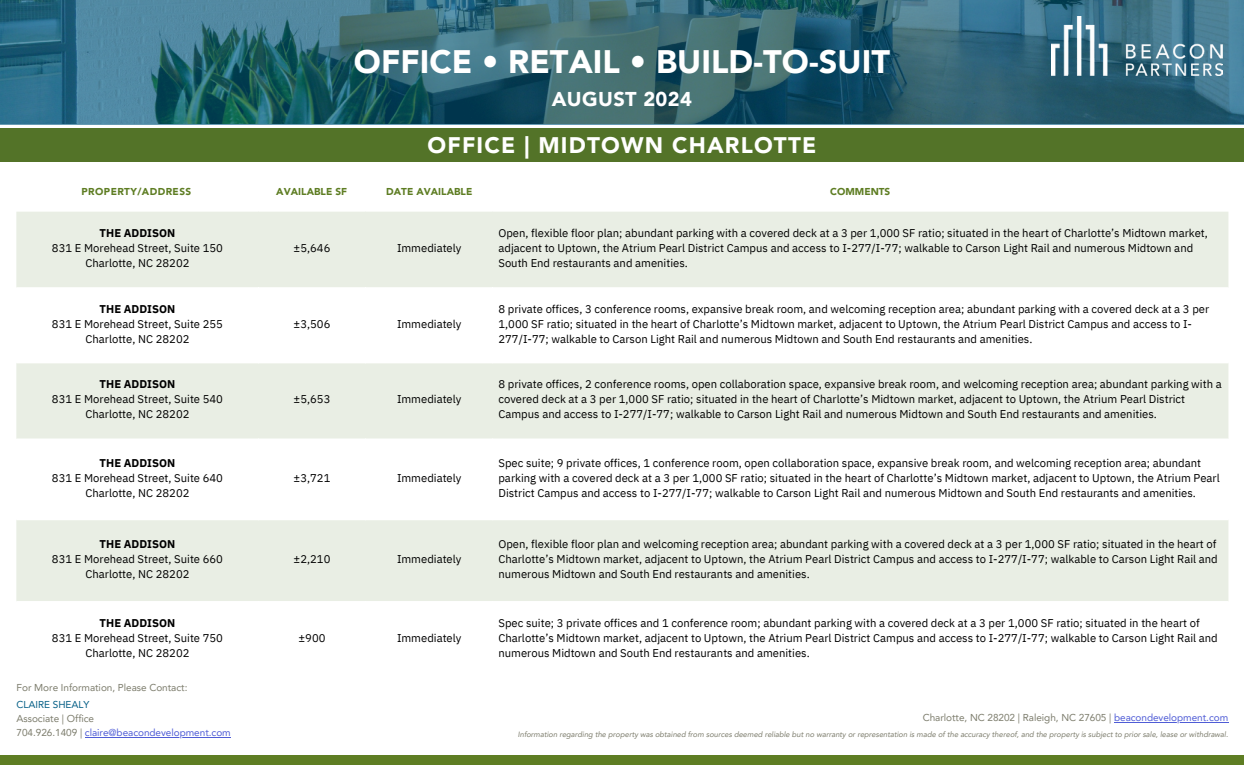
<style>
.page{position:relative;width:1244px;height:765px;background:#fff}
.page>*{position:absolute;margin:0;border:0;box-sizing:border-box;transform-origin:0 0}
.t1{font:900 32.5px "Avenir LT Pro";letter-spacing:.005em;color:#fff}
.t2{font:900 22.5px "Avenir LT Pro";letter-spacing:.055em;color:#fff}
.t3{font:900 20px "Avenir LT Pro";letter-spacing:.02em;color:#fff}
.t4{font:11.25px/15px "IBM Plex Sans";color:#000}
.t5{font:700 11.25px "IBM Plex Sans";color:#000}
.t6{font:10px/14px "Avenir LT Pro";letter-spacing:-.005em;color:#7d7d6d}
.t7{font:900 10px "Avenir LT Pro";letter-spacing:.005em;color:#5e7d23}
.t8{font:900 10px "Avenir LT Pro";letter-spacing:.04em;color:#5e7d23}
.t9{font:italic 7.62px "Avenir LT Pro";letter-spacing:-.005em;color:#7d7d6d}
.s1{color:#055f86}
.s2{color:#4f5cd6}
</style>
<div class="page">
<div style="left:0;top:755px;width:1243px;height:10px;background:#5e7d23"></div>
<svg style="left:0;top:0;width:1243px;height:124px;background:#316777"></svg>
<div style="left:0;top:129px;width:1243px;height:33px;background:#537328"></div>
<img style="left:1051px;top:17px;width:171px;height:59px">
<div style="left:17px;top:212px;width:1211px;height:75px;background:#e9eee4"></div>
<svg style="left:17px;top:363px;width:1211px;height:238px;fill:#e9eee4"></svg>
<hr style="left:85px;top:737px;width:146px;height:1px;background:#4f5cd6">
<hr style="left:1113px;top:722px;width:114px;height:1px;background:#4f5cd6">
<h4 class="t1" style="left:354px;top:49px;width:537px">OFFICE • RETAIL • BUILD-TO-SUIT</h4>
<h4 class="t3" style="left:551px;top:91px;width:142px">AUGUST 2024</h4>
<p class="t2" style="left:427px;top:136px;width:390px">OFFICE | MIDTOWN CHARLOTTE</p>
<p class="t8" style="left:82px;top:187px;width:111px">PROPERTY/ADDRESS</p>
<p class="t7" style="left:276px;top:187px;width:72px">AVAILABLE SF</p>
<p class="t7" style="left:386px;top:187px;width:88px">DATE AVAILABLE</p>
<p class="t7" style="left:830px;top:187px;width:62px">COMMENTS</p>
<p class="t5" style="left:100px;top:226px;width:77px">THE ADDISON</p>
<h2 class="t4" style="left:52px;top:240px;width:173px">831 E Morehead Street, Suite 150</h2>
<h3 class="t4" style="left:85px;top:255px;width:106px">Charlotte, NC 28202</h3>
<h3 class="t4" style="left:293px;top:240px;width:38px">±5,646</h3>
<h3 class="t4" style="left:397px;top:240px;width:66px">Immediately</h3>
<h3 class="t4" style="left:498px;top:225px;width:711px">Open, flexible floor plan; abundant parking with a covered deck at a 3 per 1,000 SF ratio; situated in the heart of Charlotte’s Midtown market, adjacent to Uptown, the Atrium Pearl District Campus and access to I-277/I-77; walkable to Carson Light Rail and numerous Midtown and<br>South End restaurants and amenities.</h3>
<p class="t5" style="left:100px;top:301px;width:77px">THE ADDISON</p>
<p class="t4" style="left:52px;top:316px;width:173px">831 E Morehead Street, Suite 255</p>
<p class="t4" style="left:85px;top:331px;width:106px">Charlotte, NC 28202</p>
<p class="t4" style="left:293px;top:316px;width:38px">±3,506</p>
<p class="t4" style="left:397px;top:316px;width:66px">Immediately</p>
<p class="t4" style="left:498px;top:301px;width:712px">8 private offices, 3 conference rooms, expansive break room, and welcoming reception area; abundant parking with a covered deck at a 3 per<br>1,000 SF ratio; situated in the heart of Charlotte’s Midtown market, adjacent to Uptown, the Atrium Pearl District Campus and access to I-<br>277/I-77; walkable to Carson Light Rail and numerous Midtown and South End restaurants and amenities.</p>
<p class="t5" style="left:100px;top:377px;width:77px">THE ADDISON</p>
<p class="t4" style="left:52px;top:392px;width:173px">831 E Morehead Street, Suite 540</p>
<p class="t4" style="left:85px;top:407px;width:106px">Charlotte, NC 28202</p>
<p class="t4" style="left:293px;top:392px;width:38px">±5,653</p>
<p class="t4" style="left:397px;top:392px;width:66px">Immediately</p>
<p class="t4" style="left:498px;top:377px;width:724px">8 private offices, 2 conference rooms, open collaboration space, expansive break room, and welcoming reception area; abundant parking with a covered deck at a 3 per 1,000 SF ratio; situated in the heart of Charlotte’s Midtown market, adjacent to Uptown, the Atrium Pearl District<br>Campus and access to I-277/I-77; walkable to Carson Light Rail and numerous Midtown and South End restaurants and amenities.</p>
<p class="t5" style="left:100px;top:455px;width:77px">THE ADDISON</p>
<p class="t4" style="left:52px;top:470px;width:173px">831 E Morehead Street, Suite 640</p>
<p class="t4" style="left:85px;top:485px;width:106px">Charlotte, NC 28202</p>
<p class="t4" style="left:293px;top:470px;width:38px">±3,721</p>
<p class="t4" style="left:397px;top:470px;width:66px">Immediately</p>
<p class="t4" style="left:498px;top:455px;width:722px">Spec suite; 9 private offices, 1 conference room, open collaboration space, expansive break room, and welcoming reception area; abundant parking with a covered deck at a 3 per 1,000 SF ratio; situated in the heart of Charlotte’s Midtown market, adjacent to Uptown, the Atrium Pearl<br>District Campus and access to I-277/I-77; walkable to Carson Light Rail and numerous Midtown and South End restaurants and amenities.</p>
<p class="t5" style="left:100px;top:537px;width:77px">THE ADDISON</p>
<p class="t4" style="left:52px;top:551px;width:173px">831 E Morehead Street, Suite 660</p>
<p class="t4" style="left:85px;top:566px;width:106px">Charlotte, NC 28202</p>
<p class="t4" style="left:293px;top:551px;width:38px">±2,210</p>
<p class="t4" style="left:397px;top:551px;width:66px">Immediately</p>
<p class="t4" style="left:498px;top:536px;width:720px;text-align:justify">Open, flexible floor plan and welcoming reception area; abundant parking with a covered deck at a 3 per 1,000 SF ratio; situated in the heart of Charlotte’s Midtown market, adjacent to Uptown, the Atrium Pearl District Campus and access to I-277/I-77; walkable to Carson Light Rail and numerous Midtown and South End restaurants and amenities.</p>
<p class="t5" style="left:100px;top:615px;width:77px">THE ADDISON</p>
<p class="t4" style="left:52px;top:630px;width:173px">831 E Morehead Street, Suite 750</p>
<p class="t4" style="left:85px;top:645px;width:106px">Charlotte, NC 28202</p>
<p class="t4" style="left:298px;top:630px;width:29px">±900</p>
<p class="t4" style="left:397px;top:630px;width:66px">Immediately</p>
<p class="t4" style="left:498px;top:615px;width:720px">Spec suite; 3 private offices and 1 conference room; abundant parking with a covered deck at a 3 per 1,000 SF ratio; situated in the heart of<br>Charlotte’s Midtown market, adjacent to Uptown, the Atrium Pearl District Campus and access to I-277/I-77; walkable to Carson Light Rail and numerous Midtown and South End restaurants and amenities.</p>
<p class="t6" style="left:17px;top:682px;width:172px">For More Information, Please Contact:</p>
<p class="t6" style="left:17px;top:699px;width:216px"><span class="s1">CLAIRE SHEALY<br></span>Associate | Office<br>704.926.1409 | <span class="s2">claire@beacondevelopment.com</span></p>
<p class="t6" style="left:922px;top:712px;width:307px">Charlotte, NC 28202 | Raleigh, NC 27605 | <span class="s2">beacondevelopment.com</span></p>
<h4 class="t9" style="left:517px;top:732px;width:711px">Information regarding the property was obtained from sources deemed reliable but no warranty or representation is made of the accuracy thereof, and the property is subject to prior sale, lease or withdrawal.</h4>
</div>
